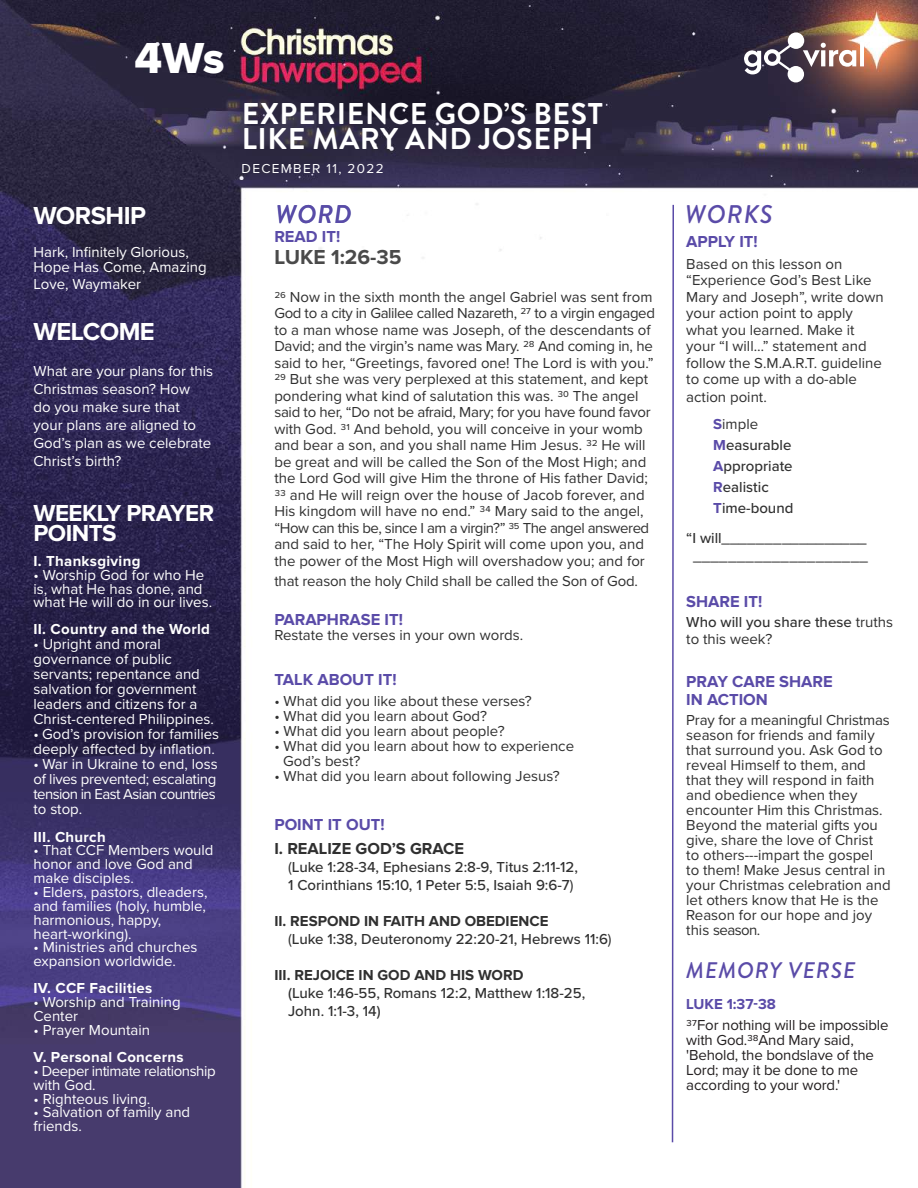
<style>
.page{position:relative;width:918px;height:1188px;background:#fff}
.page>*{position:absolute;margin:0;border:0;box-sizing:border-box;transform-origin:0 0}
.t1{font:45px "Proxima Nova Extrabld";color:#fff}
.t2{font:700 30px/25.5px "Brandon Grotesque";letter-spacing:.02em;color:#fff}
.t3{font:700 25.5px "Proxima Nova";letter-spacing:-.02em;color:#fff}
.t4{font:italic 500 25.5px "Brandon Grotesque";letter-spacing:.04em;color:#5a4ba8}
.t5{font:700 24px/19.8px "Proxima Nova";letter-spacing:-.02em;color:#fff}
.t6{font:italic 500 22.5px "Brandon Grotesque";letter-spacing:.04em;color:#5a4ba8}
.t7{font:700 21px "Proxima Nova";color:#4a4a4a}
.t8{font:700 16.5px/18px "Proxima Nova";color:#5a4ba8}
.t9{font:700 16.5px "Proxima Nova";color:#303030}
.t10{font:15px/16.5px "Proxima Nova";color:#303030}
.t11{font:15px/13.8px "Proxima Nova";color:#fff}
.t12{font:500 15px/18px "Proxima Nova";color:#303030}
.t13{font:15px/15px "Proxima Nova";letter-spacing:-.01em;color:#231f20}
.t14{font:15px/15px "Proxima Nova";letter-spacing:-.02em;color:#fff}
.t15{font:700 15px "Proxima Nova";letter-spacing:.02em;color:#fff}
.t16{font:15px/13.8px "Proxima Nova";letter-spacing:-.03em;color:#fff}
.t17{font:700 15px "Proxima Nova";color:#303030}
.t18{font:700 15px "Proxima Nova";color:#5a4ba8}
.t19{font:13.5px "Proxima Nova";letter-spacing:.1em;color:#fff}
.s1{font-weight:400}
.s2{font-weight:700}
.s3{font-weight:700;color:#5a4ba8}
</style>
<div class="page">
<img style="left:0;top:0;width:918px;height:1188px">
<svg style="left:671px;top:203px;width:4px;height:941px"></svg>
<svg style="left:743px;top:32px;width:121px;height:50px"></svg>
<h1 class="t1" style="left:134px;top:32px;width:92px">4Ws</h1>
<h3 class="t3" style="left:33px;top:204px;width:114px">WORSHIP</h3>
<p class="t11" style="left:33px;top:244px;width:175px;line-height:15px">Hark, Infinitely Glorious,<br>Hope Has Come, Amazing</p>
<p class="t11" style="left:33px;top:276px;width:109px">Love, Waymaker</p>
<h3 class="t3" style="left:33px;top:320px;width:123px">WELCOME</h3>
<p class="t11" style="left:33px;top:361px;width:181px;line-height:18px">What are your plans for this<br>Christmas season? How<br>do you make sure that<br>your plans are aligned to<br>God’s plan as we celebrate<br>Christ’s birth?</p>
<h3 class="t5" style="left:33px;top:504px;width:182px">WEEKLY PRAYER<br>POINTS</h3>
<p class="t15" style="left:33px;top:554px;width:108px">I. Thanksgiving</p>
<p class="t11" style="left:33px;top:567px;width:180px">• Worship God for who He is, what He has done, and what He will do in our lives.</p>
<p class="t15" style="left:33px;top:623px;width:178px">II. Country and the World</p>
<p class="t11" style="left:33px;top:636px;width:182px;line-height:15px">• Upright and moral governance of public servants; repentance and salvation for government leaders and citizens for a<br>Christ-centered Philippines.</p>
<p class="t11" style="left:33px;top:726px;width:187px;line-height:15px">• God’s provision for families deeply affected by inflation.</p>
<p class="t14" style="left:33px;top:756px;width:186px">• War in Ukraine to end, loss of lives prevented; escalating tension in East Asian countries to stop.</p>
<p class="t15" style="left:33px;top:830px;width:74px">III. Church</p>
<p class="t11" style="left:33px;top:843px;width:182px">• That CCF Members would honor and love God and make disciples.</p>
<p class="t11" style="left:33px;top:884px;width:175px">• Elders, pastors, dleaders, and families (holy, humble, harmonious, happy, heart-working).</p>
<p class="t11" style="left:33px;top:940px;width:166px">• Ministries and churches expansion worldwide.</p>
<p class="t15" style="left:33px;top:982px;width:120px">IV. CCF Facilities</p>
<p class="t11" style="left:33px;top:995px;width:149px">• Worship and Training<br>Center</p>
<p class="t11" style="left:33px;top:1022px;width:118px">• Prayer Mountain</p>
<p class="t15" style="left:33px;top:1050px;width:152px">V. Personal Concerns</p>
<p class="t16" style="left:33px;top:1063px;width:184px">• Deeper intimate relationship with God.</p>
<p class="t11" style="left:33px;top:1091px;width:118px">• Righteous living.</p>
<p class="t11" style="left:33px;top:1105px;width:158px">• Salvation of family and friends.</p>
<h2 class="t2" style="left:242px;top:101px;width:362px">EXPERIENCE GOD’S BEST<br>LIKE MARY AND JOSEPH</h2>
<p class="t19" style="left:242px;top:159px;width:144px">DECEMBER 11, 2022</p>
<h3 class="t4" style="left:275px;top:196px;width:78px">WORD</h3>
<p class="t8" style="left:274px;top:229px;width:67px">READ IT!</p>
<h3 class="t7" style="left:274px;top:248px;width:129px">LUKE 1:26-35</h3>
<p class="t10" style="left:274px;top:288px;width:382px">26 Now in the sixth month the angel Gabriel was sent from God to a city in Galilee called Nazareth, 27 to a virgin engaged to a man whose name was Joseph, of the descendants of David; and the virgin’s name was Mary. 28 And coming in, he said to her, “Greetings, favored one! The Lord is with you.” 29 But she was very perplexed at this statement, and kept pondering what kind of salutation this was. 30 The angel said to her, “Do not be afraid, Mary; for you have found favor with God. 31 And behold, you will conceive in your womb and bear a son, and you shall name Him Jesus. 32 He will be great and will be called the Son of the Most High; and the Lord God will give Him the throne of His father David; 33 and He will reign over the house of Jacob forever, and His kingdom will have no end.” 34 Mary said to the angel, “How can this be, since I am a virgin?” 35 The angel answered and said to her, “The Holy Spirit will come upon you, and the power of the Most High will overshadow you; and for</p>
<p class="t10" style="left:274px;top:572px;width:365px">that reason the holy Child shall be called the Son of God.</p>
<p class="t8" style="left:274px;top:611px;width:130px">PARAPHRASE IT!</p>
<p class="t10" style="left:274px;top:626px;width:250px">Restate the verses in your own words.</p>
<p class="t8" style="left:274px;top:671px;width:124px">TALK ABOUT IT!</p>
<p class="t10" style="left:274px;top:692px;width:259px">• What did you like about these verses?</p>
<p class="t10" style="left:274px;top:707px;width:214px">• What did you learn about God?</p>
<p class="t10" style="left:274px;top:722px;width:232px">• What did you learn about people?</p>
<p class="t10" style="left:283px;top:737px;width:292px;line-height:15px;text-indent:-9px">• What did you learn about how to experience<br>God’s best?</p>
<p class="t10" style="left:274px;top:767px;width:287px">• What did you learn about following Jesus?</p>
<p class="t8" style="left:274px;top:817px;width:112px">POINT IT OUT!</p>
<p class="t9" style="left:274px;top:841px;width:191px">I. REALIZE GOD’S GRACE</p>
<p class="t12" style="left:288px;top:857px;width:291px"><span class="s1">(</span>Luke 1:28-34, Ephesians 2:8-9, Titus 2:11-12,<br>1 Corinthians 15:10, 1 Peter 5:5, Isaiah 9:6-7<span class="s1">)</span></p>
<p class="t12" style="left:288px;top:911px;width:325px;text-indent:-14px"><span class="s2">II. RESPOND IN FAITH AND OBEDIENCE<br></span><span class="s1">(</span>Luke 1:38, Deuteronomy 22:20-21, Hebrews 11:6<span class="s1">)</span></p>
<p class="t17" style="left:274px;top:968px;width:251px">III. REJOICE IN GOD AND HIS WORD</p>
<p class="t12" style="left:288px;top:983px;width:299px">(Luke 1:46-55, Romans 12:2, Matthew 1:18-25,<br>John. 1:1-3, 14)</p>
<h3 class="t4" style="left:685px;top:196px;width:89px">WORKS</h3>
<p class="t8" style="left:686px;top:233px;width:73px">APPLY IT!</p>
<p class="t10" style="left:686px;top:255px;width:199px">Based on this lesson on “Experience God’s Best Like<br>Mary and Joseph”, write down your action point to apply what you learned. Make it your “I will…” statement and follow the S.M.A.R.T. guideline to come up with a do-able</p>
<p class="t10" style="left:713px;top:383px;width:55px;line-height:27px;text-indent:-27px">action point.<br><span class="s3">S</span>imple</p>
<p class="t12" style="left:713px;top:434px;width:82px;line-height:21px"><span class="s3">M</span>easurable<br><span class="s3">A</span>ppropriate<br><span class="s3">R</span>ealistic<br><span class="s3">T</span>ime-bound</p>
<p class="t12" style="left:686px;top:529px;width:183px;text-align:center">“I will_________________ ____________________</p>
<p class="t8" style="left:686px;top:593px;width:78px">SHARE IT!</p>
<p class="t12" style="left:686px;top:614px;width:208px;line-height:16.5px">Who will you share these <span class="s1">truths to this week?</span></p>
<p class="t8" style="left:686px;top:673px;width:148px">PRAY CARE SHARE<br>IN ACTION</p>
<p class="t10" style="left:686px;top:712px;width:206px;line-height:15px">Pray for a meaningful Christmas season for friends and family that surround you. Ask God to reveal Himself to them, and that they will respond in faith and obedience when they encounter Him this Christmas.<br>Beyond the material gifts you give, share the love of Christ<br>to others---impart the gospel<br>to them! Make Jesus central in your Christmas celebration and let others know that He is the<br>Reason for our hope and joy this season.</p>
<h3 class="t6" style="left:686px;top:955px;width:171px">MEMORY VERSE</h3>
<p class="t18" style="left:686px;top:997px;width:91px">LUKE 1:37-38</p>
<p class="t13" style="left:686px;top:1016px;width:204px">37For nothing will be impossible with God.38And Mary said, 'Behold, the bondslave of the<br>Lord; may it be done to me according to your word.'</p>
</div>
